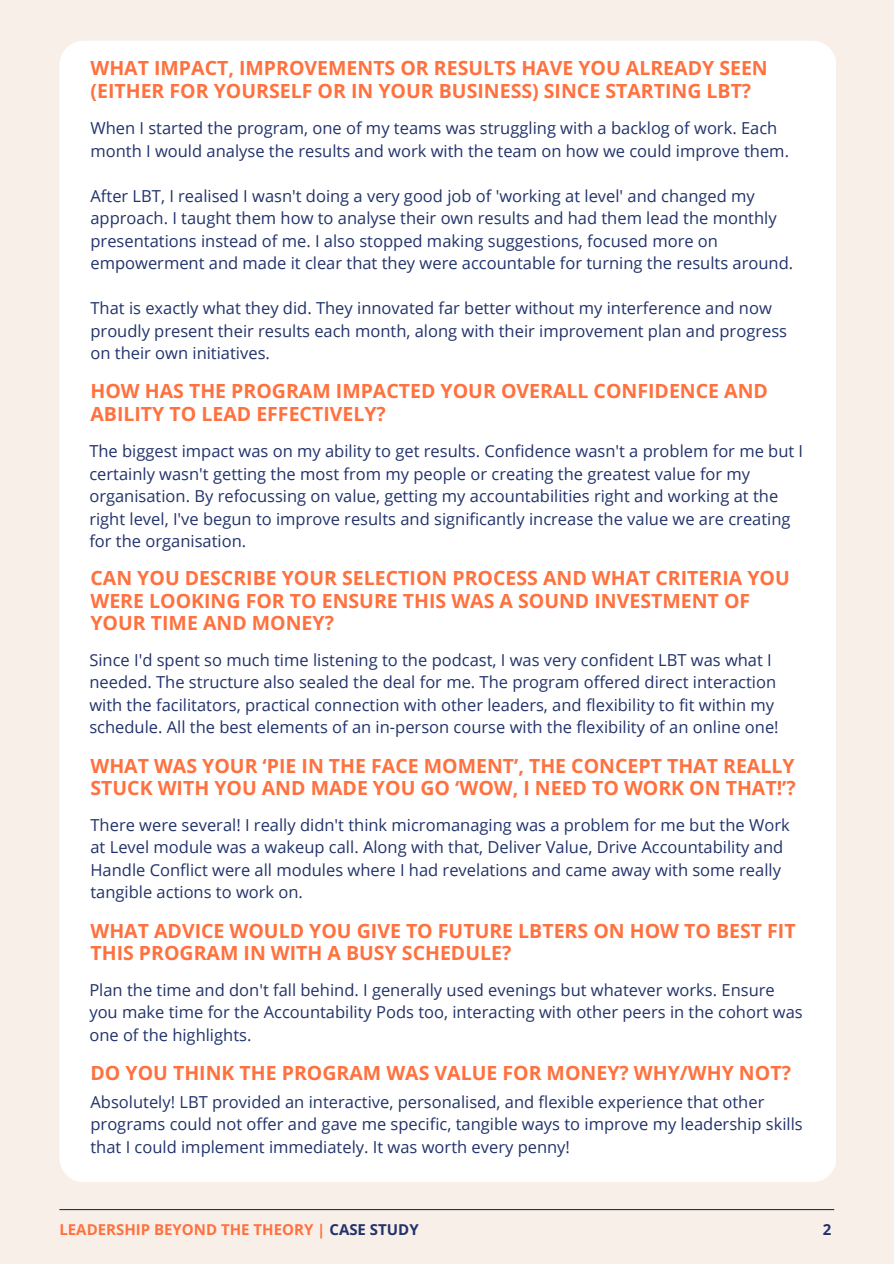
<style>
.page{position:relative;width:894px;height:1264px;background:#fff}
.page>*{position:absolute;margin:0;border:0;box-sizing:border-box;transform-origin:0 0}
.t1{font:700 19.5px/22.5px "Open Sans";color:#ff713e}
.t2{font:16.5px/22.5px "Open Sans";color:#22336b}
.t3{font:700 15px "Open Sans";color:#ff713e}
.t4{font:700 15px "Open Sans";color:#22336b}
.s1{color:#22336b}
</style>
<div class="page">
<div style="left:0;top:0;width:893px;height:1263px;background:#f9efe9"></div>
<div style="left:59px;top:41px;width:777px;height:1141px;background:#fff;border-radius:24px"></div>
<hr style="left:59px;top:1208px;width:775px;height:2px;background:#22336b">
<h1 class="t1" style="left:90px;top:57px;width:678px">WHAT IMPACT, IMPROVEMENTS OR RESULTS HAVE YOU ALREADY SEEN (EITHER FOR YOURSELF OR IN YOUR BUSINESS) SINCE STARTING LBT?</h1>
<p class="t2" style="left:90px;top:116px;width:699px">When I started the program, one of my teams was struggling with a backlog of work. Each month I would analyse the results and work with the team on how we could improve them.</p>
<p class="t2" style="left:90px;top:184px;width:704px">After LBT, I realised I wasn't doing a very good job of 'working at level' and changed my approach. I taught them how to analyse their own results and had them lead the monthly presentations instead of me. I also stopped making suggestions, focused more on empowerment and made it clear that they were accountable for turning the results around.</p>
<p class="t2" style="left:90px;top:296px;width:698px">That is exactly what they did. They innovated far better without my interference and now proudly present their results each month, along with their improvement plan and progress on their own initiatives.</p>
<h2 class="t1" style="left:90px;top:379px;width:678px">HOW HAS THE PROGRAM IMPACTED YOUR OVERALL CONFIDENCE AND<br>ABILITY TO LEAD EFFECTIVELY?</h2>
<p class="t2" style="left:89px;top:439px;width:715px">The biggest impact was on my ability to get results. Confidence wasn't a problem for me but I certainly wasn't getting the most from my people or creating the greatest value for my organisation. By refocussing on value, getting my accountabilities right and working at the right level, I've begun to improve results and significantly increase the value we are creating for the organisation.</p>
<h1 class="t1" style="left:90px;top:566px;width:700px">CAN YOU DESCRIBE YOUR SELECTION PROCESS AND WHAT CRITERIA YOU<br>WERE LOOKING FOR TO ENSURE THIS WAS A SOUND INVESTMENT OF<br>YOUR TIME AND MONEY?</h1>
<p class="t2" style="left:89px;top:648px;width:690px">Since I'd spent so much time listening to the podcast, I was very confident LBT was what I needed. The structure also sealed the deal for me. The program offered direct interaction with the facilitators, practical connection with other leaders, and flexibility to fit within my schedule. All the best elements of an in-person course with the flexibility of an online one!</p>
<h1 class="t1" style="left:90px;top:754px;width:706px">WHAT WAS YOUR ‘PIE IN THE FACE MOMENT’, THE CONCEPT THAT REALLY<br>STUCK WITH YOU AND MADE YOU GO ‘WOW, I NEED TO WORK ON THAT!’?</h1>
<p class="t2" style="left:90px;top:813px;width:700px">There were several! I really didn't think micromanaging was a problem for me but the Work at Level module was a wakeup call. Along with that, Deliver Value, Drive Accountability and Handle Conflict were all modules where I had revelations and came away with some really tangible actions to work on.</p>
<h1 class="t1" style="left:90px;top:919px;width:706px">WHAT ADVICE WOULD YOU GIVE TO FUTURE LBTERS ON HOW TO BEST FIT<br>THIS PROGRAM IN WITH A BUSY SCHEDULE?</h1>
<p class="t2" style="left:89px;top:978px;width:714px">Plan the time and don't fall behind. I generally used evenings but whatever works. Ensure you make time for the Accountability Pods too, interacting with other peers in the cohort was one of the highlights.</p>
<h1 class="t1" style="left:90px;top:1061px;width:701px">DO YOU THINK THE PROGRAM WAS VALUE FOR MONEY? WHY/WHY NOT?</h1>
<p class="t2" style="left:90px;top:1090px;width:713px">Absolutely! LBT provided an interactive, personalised, and flexible experience that other programs could not offer and gave me specific, tangible ways to improve my leadership skills that I could implement immediately. It was worth every penny!</p>
<h1 class="t3" style="left:59px;top:1218px;width:360px">LEADERSHIP BEYOND THE THEORY | <span class="s1">CASE STUDY</span></h1>
<p class="t4" style="left:822px;top:1218px;width:10px">2</p>
</div>
